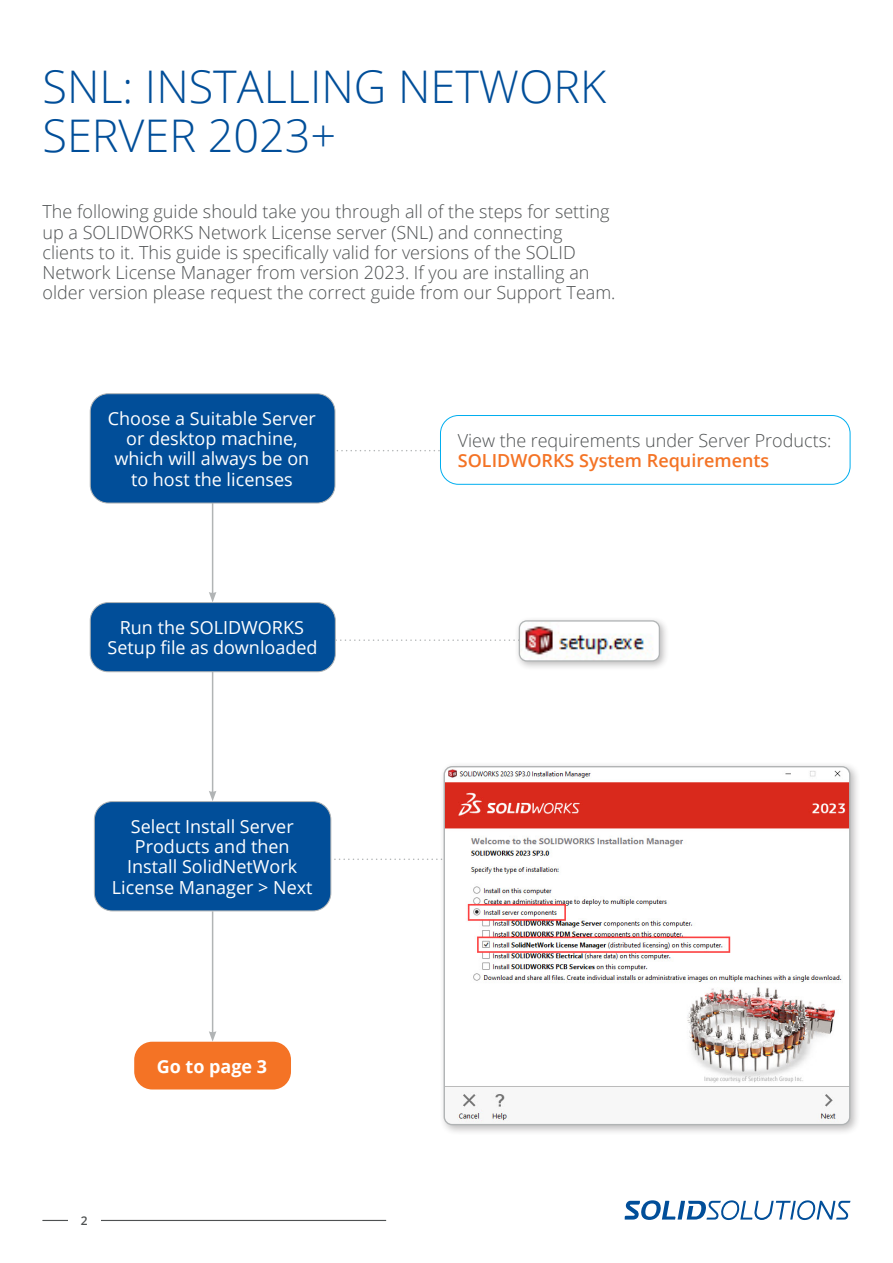
<style>
.page{position:relative;width:893px;height:1263px;background:#fff}
.page>*{position:absolute;margin:0;border:0;box-sizing:border-box;transform-origin:0 0}
.Headline_2{font:300 45px/49.5px "Open Sans";color:#014e99}
.Body_Copy{font:300 18px/20.2px "Open Sans";color:#4e5152}
.Body_Copy_Reversed{font:18px/20.2px "Open Sans";color:#fff;text-align:center}
.Body_Copy_Reversed-2{font:700 18px "Open Sans";color:#fff}
.t1{font:600 12px "Open Sans";color:#4e5152}
.s1{font-weight:600;color:#f47325}
</style>
<div class="page">
<svg style="left:625px;top:1200px;width:225px;height:20px"></svg>
<hr style="left:43px;top:1220px;width:343px;height:1px;background:#4e5152">
<div style="left:68px;top:1211px;width:33px;height:18px;background:#fff"></div>
<svg style="left:331px;top:858px;width:107px;height:2px"></svg>
<svg style="left:336px;top:639px;width:178px;height:2px"></svg>
<hr style="left:212px;top:609px;width:1px;height:184px;background:#b1b4b5">
<svg style="left:209px;top:791px;width:7px;height:10px"></svg>
<hr style="left:212px;top:441px;width:1px;height:153px;background:#b1b4b5">
<svg style="left:209px;top:592px;width:7px;height:10px"></svg>
<svg style="left:335px;top:450px;width:105px;height:1px"></svg>
<div style="left:90px;top:394px;width:245px;height:109px;background:#014e99;border-radius:18px"></div>
<div style="left:90px;top:393px;width:245px;height:110px;border:1px solid #b1b4b5;border-radius:18px"></div>
<div style="left:440px;top:415px;width:410px;height:70px;border:1px solid #00aeef;border-radius:18px"></div>
<div style="left:90px;top:603px;width:245px;height:69px;background:#014e99;border-radius:18px"></div>
<div style="left:90px;top:602px;width:246px;height:70px;border:1px solid #b1b4b5;border-radius:18px"></div>
<div style="left:94px;top:802px;width:237px;height:109px;background:#014e99;border-radius:18px"></div>
<div style="left:94px;top:801px;width:237px;height:110px;border:1px solid #b1b4b5;border-radius:18px"></div>
<hr style="left:212px;top:911px;width:1px;height:122px;background:#b1b4b5">
<svg style="left:209px;top:1031px;width:7px;height:11px"></svg>
<div style="left:439px;top:761px;width:422px;height:374px;background:#231f20;opacity:.3"></div>
<img style="left:444px;top:767px;width:406px;height:357px">
<div style="left:444px;top:766px;width:406px;height:359px;border:1px solid #b1b4b5;border-radius:8px"></div>
<div style="left:134px;top:1042px;width:157px;height:47px;background:#f47325;border-radius:18px"></div>
<div style="left:514px;top:616px;width:156px;height:55px;background:#231f20;opacity:.3"></div>
<img style="left:519px;top:621px;width:140px;height:40px">
<div style="left:519px;top:620px;width:141px;height:42px;border:1px solid #b1b4b5;border-radius:7px"></div>
<p class="Headline_2" style="left:43px;top:61px;width:565px">SNL: INSTALLING NETWORK<br>SERVER 2023+</p>
<p class="Body_Copy" style="left:43px;top:201px;width:575px">The following guide should take you through all of the steps for setting up a SOLIDWORKS Network License server (SNL) and connecting clients to it. This guide is specifically valid for versions of the SOLID Network License Manager from version 2023. If you are installing an older version please request the correct guide from our Support Team.</p>
<p class="Body_Copy_Reversed" style="left:108px;top:408px;width:210px">Choose a Suitable Server or desktop machine, which will always be on to host the licenses</p>
<p class="Body_Copy_Reversed" style="left:108px;top:617px;width:212px">Run the SOLIDWORKS<br>Setup file as downloaded</p>
<p class="Body_Copy_Reversed" style="left:112px;top:816px;width:202px">Select Install Server<br>Products and then<br>Install SolidNetWork<br>License Manager &gt; Next</p>
<p class="t1" style="left:81px;top:1212px;width:8px">2</p>
<p class="Body_Copy_Reversed-2" style="left:157px;top:1053px;width:112px">Go to page 3</p>
<p class="Body_Copy" style="left:458px;top:429px;width:375px">View the requirements under Server Products:<br><span class="s1">SOLIDWORKS System Requirements</span></p>
</div>
